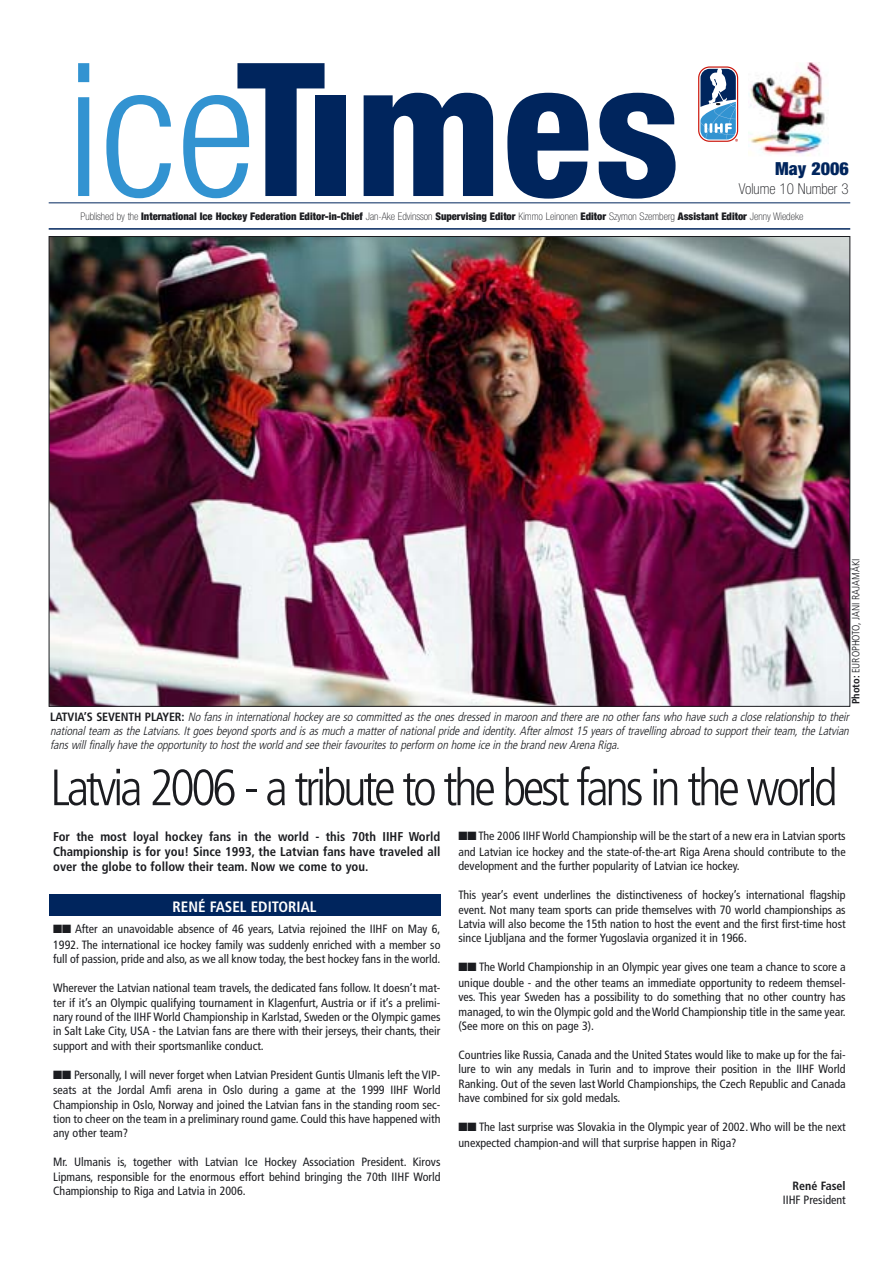
<style>
.page{position:relative;width:893px;height:1263px;background:#fff}
.page>*{position:absolute;margin:0;border:0;box-sizing:border-box;transform-origin:0 0}
.t1{font:300 condensed 51px "Frutiger";letter-spacing:-.065em;color:#1b1c20}
.t2{font:900 condensed 18px "Helvetica Neue";color:#00255d}
.t3{font:700 condensed 15px "Frutiger";color:#fff}
.t4{font:100 condensed 15px "Helvetica Neue";color:#1b1c20}
.t5{font:700 condensed 12.75px/15.3px "Frutiger";color:#1b1c20;text-align:justify}
.t6{font:condensed 12px/14.4px "Frutiger";color:#1b1c20;text-align:justify}
.t7{font:italic 300 condensed 12px/14.4px "Frutiger";letter-spacing:-.01em;color:#1b1c20;text-align:justify}
.t8{font:700 condensed 12px "Frutiger";color:#1b1c20}
.t9{font:900 condensed 10.5px "Helvetica Neue";color:#1b1c20}
.t10{font:300 condensed 10.5px "Frutiger";letter-spacing:-.005em;color:#1b1c20}
.s1{font-weight:100}
.s2{font-weight:700}
.s3{font-weight:700;font-style:normal}
</style>
<div class="page">
<img style="left:51px;top:238px;width:797px;height:467px">
<div style="left:49px;top:894px;width:391px;height:21px;background:#00255d"></div>
<img style="left:749px;top:62px;width:76px;height:94px">
<hr style="left:49px;top:228px;width:801px;height:2px;background:#00255d">
<hr style="left:49px;top:202px;width:801px;height:1px;background:#00255d">
<svg style="left:78px;top:63px;width:11px;height:133px"></svg>
<svg style="left:106px;top:95px;width:65px;height:103px"></svg>
<svg style="left:183px;top:63px;width:142px;height:135px"></svg>
<div style="left:315px;top:95px;width:30px;height:101px;background:#00255d"></div>
<svg style="left:364px;top:93px;width:129px;height:103px"></svg>
<svg style="left:507px;top:93px;width:81px;height:106px"></svg>
<svg style="left:599px;top:93px;width:77px;height:106px"></svg>
<svg style="left:698px;top:66px;width:40px;height:76px"></svg>
<h2 class="t2" style="left:775px;top:162px;width:75px">May 2006</h2>
<p class="t4" style="left:739px;top:184px;width:111px">Volume 10 Number 3</p>
<p class="t9" style="left:81px;top:212px;width:724px"><span class="s1">Published by the</span> International Ice Hockey Federation Editor-in-Chief <span class="s1">Jan-Ake Edvinsson</span> Supervising Editor <span class="s1">Kimmo Leinonen</span> Editor <span class="s1">Szymon Szemberg</span> Assistant Editor <span class="s1">Jenny Wiedeke</span></p>
<p class="t10" style="left:852px;top:704px;width:147px;rotate:-90deg"><span class="s2">Photo:</span> EUROPHOTO, JANI RAJAMÄKI</p>
<p class="t7" style="left:50px;top:710px;width:802px"><span class="s3">L AT V I A’ S S E V E N T H P L AY E R :</span> No fans in international hockey are so committed as the ones dressed in maroon and there are no other fans who have such a close relationship to their national team as the Latvians. It goes beyond sports and is as much a matter of national pride and identity. After almost 15 years of travelling abroad to support their team, the Latvian fanswillfinally have the opportunity to hostthe world and see theirfavouritesto perform on home ice in the brand new Arena Riga.</p>
<h1 class="t1" style="left:50px;top:767px;width:789px">Latvia 2006 - a tribute to the best fans in the world</h1>
<p class="t5" style="left:53px;top:830px;width:389px">For the most loyal hockey fans in the world - this 70th IIHF World Championship is for you! Since 1993, the Latvian fans have traveled all over the globe to follow their team. Now we come to you.</p>
<p class="t3" style="left:173px;top:900px;width:145px">RENÉ FASEL EDITORIAL</p>
<p class="t6" style="left:53px;top:922px;width:389px;line-height:15.6px">■■ After an unavoidable absence of 46 years, Latvia rejoined the IIHF on May 6,<br>1992. The international ice hockey family was suddenly enriched with a member so</p>
<p class="t6" style="left:53px;top:953px;width:389px">full of passion, pride and also, as we all know today, the best hockey fans in the world.</p>
<p class="t6" style="left:53px;top:982px;width:389px">Wherever the Latvian national team travels, the dedicated fans follow. It doesn’t mat&shy;ter if it’s an Olympic qualifying tournament in Klagenfurt, Austria or if it’s a prelimi&shy;nary round of the IIHF World Championship in Karlstad, Sweden or the Olympic games in Salt Lake City, USA - the Latvian fans are there with their jerseys, their chants, their support and with their sportsmanlike conduct.</p>
<p class="t6" style="left:53px;top:1067px;width:389px;line-height:15.6px">■■ Personally, I will never forget when Latvian President Guntis Ulmanis left the VIP&shy;seats at the Jordal Amfi arena in Oslo during a game at the 1999 IIHF World</p>
<p class="t6" style="left:53px;top:1098px;width:389px">Championship in Oslo, Norway and joined the Latvian fans in the standing room sec&shy;tion to cheer on the team in a preliminary round game. Could this have happened with any other team?</p>
<p class="t6" style="left:53px;top:1156px;width:389px">Mr. Ulmanis is, together with Latvian Ice Hockey Association President. Kirovs Lipmans, responsible for the enormous effort behind bringing the 70th IIHF World Championship to Riga and Latvia in 2006.</p>
<p class="t6" style="left:458px;top:829px;width:389px;line-height:15.6px">■■ The 2006 IIHF World Championship will be the start of a new era in Latvian sports and Latvian ice hockey and the state-of-the-art Riga Arena should contribute to the</p>
<p class="t6" style="left:458px;top:860px;width:283px">development and the further popularity of Latvian ice hockey.</p>
<p class="t6" style="left:458px;top:889px;width:389px">This year’s event underlines the distinctiveness of hockey’s international flagship event. Not many team sports can pride themselves with 70 world championships as Latvia will also become the 15th nation to host the event and the first first-time host since Ljubljana and the former Yugoslavia organized it in 1966.</p>
<p class="t6" style="left:458px;top:960px;width:389px;line-height:15.6px">■■ The World Championship in an Olympic year gives one team a chance to score a unique double - and the other teams an immediate opportunity to redeem themsel-</p>
<p class="t6" style="left:458px;top:991px;width:389px">ves. This year Sweden has a possibility to do something that no other country has managed, to win the Olympic gold and the World Championship title in the same year. (See more on this on page 3).</p>
<p class="t6" style="left:458px;top:1048px;width:389px">Countries like Russia, Canada and the United States would like to make up for the fai&shy;lure to win any medals in Turin and to improve their position in the IIHF World Ranking. Out of the seven last World Championships, the Czech Republic and Canada have combined for six gold medals.</p>
<p class="t6" style="left:458px;top:1120px;width:389px;line-height:15.6px">■■ The last surprise was Slovakia in the Olympic year of 2002. Who will be the next unexpected champion-and will that surprise happen in Riga?</p>
<p class="t8" style="left:792px;top:1181px;width:55px">René Fasel</p>
<p class="t6" style="left:783px;top:1194px;width:64px">IIHF President</p>
</div>
